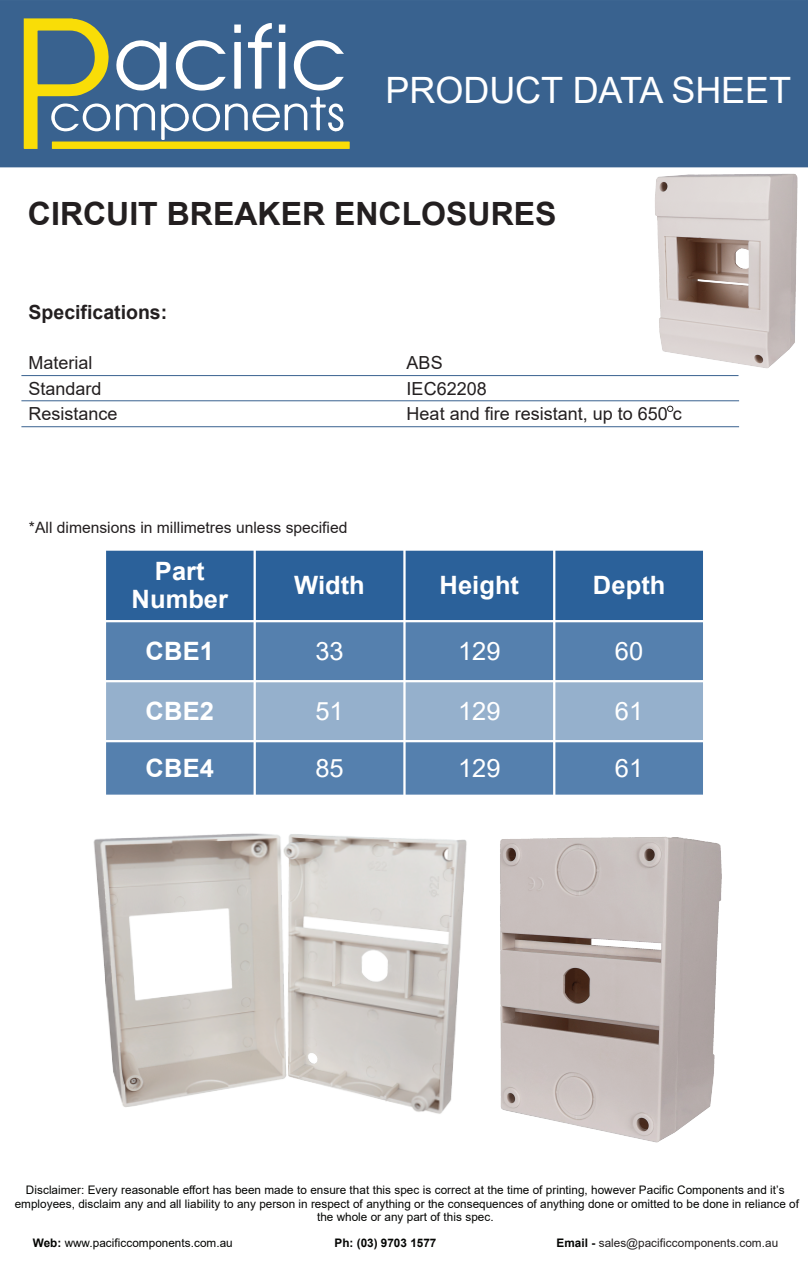
<style>
.page{position:relative;width:808px;height:1263px;background:#fff}
.page>*{position:absolute;margin:0;border:0;box-sizing:border-box;transform-origin:0 0}
.t1{font:36.3px "Arial";color:#fff}
.t2{font:700 32.1px "Arial";color:#231f20}
.t3{font:700 25.35px/28.3px "Arial";color:#fff;text-align:center}
.t4{font:25.35px "Arial";color:#fff}
.t5{font:700 19.5px "Arial";color:#231f20}
.t6{font:18px "Arial";color:#231f20}
.t7{font:15.6px "Arial";color:#231f20}
.t8{font:11.7px/13.2px "Arial";color:#040503;text-align:center}
.t9{font:11.7px "Arial";color:#231f20}
.t10{font:700 11.7px "Arial";color:#040503}
.s1{font-weight:700}
.s2{font-weight:700;color:#040503}
</style>
<div class="page">
<div style="left:0;top:0;width:808px;height:167px;background:#39628f"></div>
<svg style="left:24px;top:18px;width:326px;height:131px;background:#718a8b"></svg>
<hr style="left:21px;top:400px;width:718px;height:1px;background:#39628f">
<hr style="left:21px;top:426px;width:718px;height:1px;background:#39628f">
<hr style="left:21px;top:375px;width:717px;height:1px;background:#39628f">
<svg style="left:106px;top:550px;width:597px;height:245px;background:#5f87b2"></svg>
<svg style="left:667px;top:406px;width:6px;height:6px"></svg>
<img style="left:639px;top:162px;width:168px;height:215px">
<img style="left:93px;top:833px;width:374px;height:281px">
<img style="left:500px;top:836px;width:222px;height:307px">
<h1 class="t1" style="left:385px;top:65px;width:407px">PRODUCT DATA SHEET</h1>
<h2 class="t2" style="left:28px;top:191px;width:530px">CIRCUIT BREAKER ENCLOSURES</h2>
<h3 class="t5" style="left:29px;top:299px;width:140px">Specifications:</h3>
<h3 class="t6" style="left:29px;top:351px;width:66px">Material</h3>
<h3 class="t6" style="left:407px;top:351px;width:38px">ABS</h3>
<h3 class="t6" style="left:29px;top:376px;width:75px">Standard</h3>
<h3 class="t6" style="left:407px;top:376px;width:82px">IEC62208</h3>
<h3 class="t6" style="left:29px;top:402px;width:91px">Resistance</h3>
<h3 class="t6" style="left:407px;top:402px;width:277px">Heat and fire resistant, up to 650 c</h3>
<h3 class="t7" style="left:29px;top:517px;width:320px">*All dimensions in millimetres unless specified</h3>
<h3 class="t3" style="left:132px;top:557px;width:98px">Part<br>Number</h3>
<h3 class="t3" style="left:294px;top:571px;width:72px">Width</h3>
<h3 class="t3" style="left:440px;top:571px;width:81px">Height</h3>
<h3 class="t3" style="left:593px;top:571px;width:74px">Depth</h3>
<h3 class="t3" style="left:146px;top:637px;width:70px">CBE1</h3>
<h3 class="t4" style="left:315px;top:634px;width:30px">33</h3>
<h3 class="t4" style="left:458px;top:634px;width:44px">129</h3>
<h3 class="t4" style="left:615px;top:634px;width:30px">60</h3>
<h3 class="t3" style="left:146px;top:697px;width:70px">CBE2</h3>
<h3 class="t4" style="left:315px;top:694px;width:30px">51</h3>
<h3 class="t4" style="left:458px;top:694px;width:44px">129</h3>
<h3 class="t4" style="left:615px;top:694px;width:30px">61</h3>
<h3 class="t3" style="left:146px;top:754px;width:70px">CBE4</h3>
<h3 class="t4" style="left:315px;top:751px;width:30px">85</h3>
<h3 class="t4" style="left:458px;top:751px;width:44px">129</h3>
<h3 class="t4" style="left:615px;top:751px;width:30px">61</h3>
<p class="t8" style="left:15px;top:1183px;width:786px">Disclaimer: Every reasonable effort has been made to ensure that this spec is correct at the time of printing, however Pacific Components and it’s employees, disclaim any and all liability to any person in respect of anything or the consequences of anything done or omitted to be done in reliance of the whole or any part of this spec.</p>
<p class="t8" style="left:33px;top:1236px;width:201px"><span class="s1">Web:</span> www.pacificcomponents.com.au</p>
<p class="t10" style="left:334px;top:1235px;width:104px">Ph: (03) 9703 1577</p>
<p class="t9" style="left:556px;top:1235px;width:223px"><span class="s2">Email -</span> sales@pacificcomponents.com.au</p>
</div>
